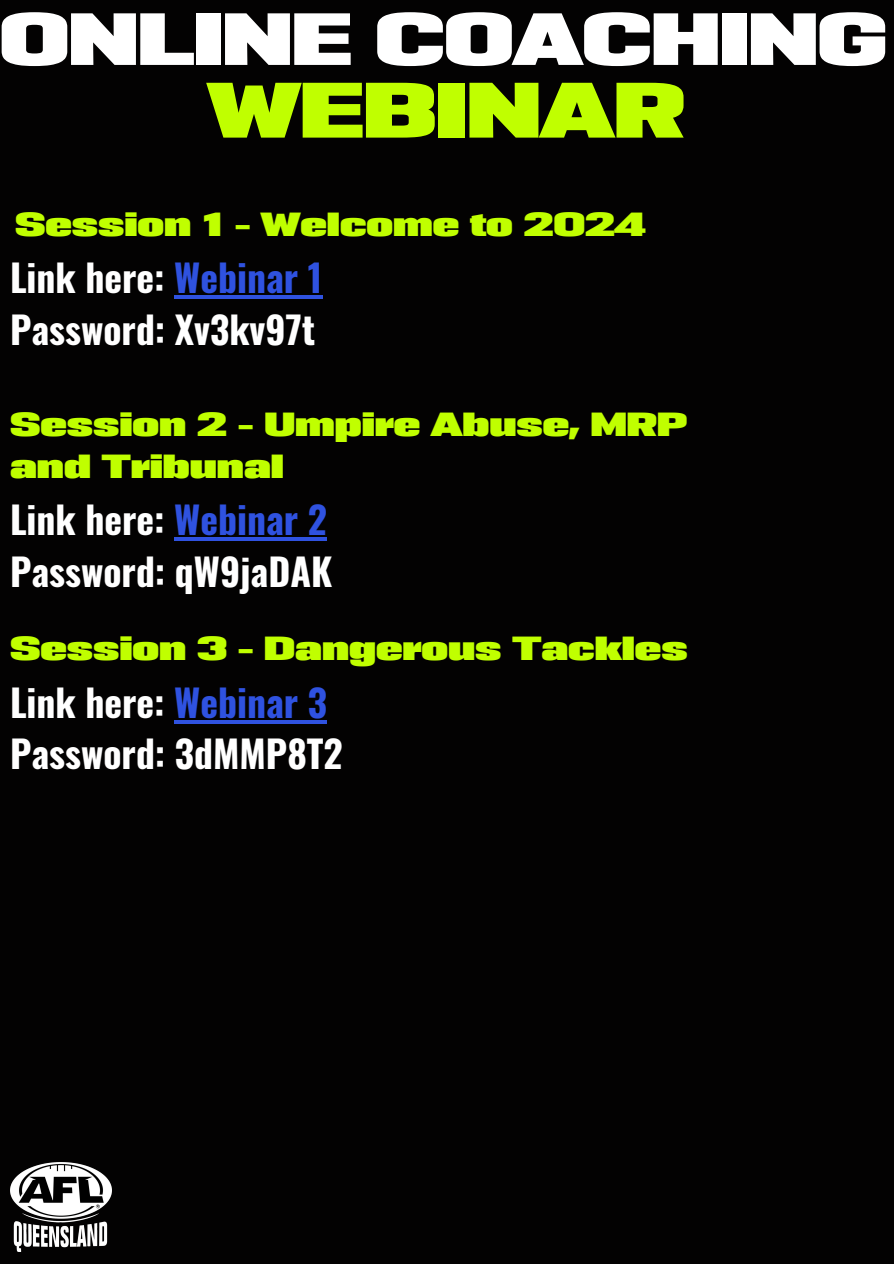
<style>
.page{position:relative;width:894px;height:1264px;background:#fff}
.page>*{position:absolute;margin:0;border:0;box-sizing:border-box;transform-origin:0 0}
.t1{font:70.2px "PODIUM Sharp 7.12";color:#c0ff00}
.t2{font:66.15px "PODIUM Sharp 7.12";color:#fff}
.t3{font:700 37.5px/51.8px "Oswald";color:#fff}
.t4{font:30px/41.7px "PODIUM Sharp 7.12";color:#c0ff00}
.s1{color:#2f52e0}
</style>
<div class="page">
<div style="left:0;top:0;width:893px;height:1263px;background:#030202"></div>
<img style="left:10px;top:1162px;width:101px;height:89px">
<hr style="left:174px;top:295px;width:148px;height:3px;background:#2f52e0">
<hr style="left:174px;top:537px;width:153px;height:4px;background:#2f52e0">
<hr style="left:174px;top:720px;width:153px;height:3px;background:#2f52e0">
<h1 class="t2" style="left:0;top:-1px;width:888px">ONLINE COACHING</h1>
<p class="t1" style="left:208px;top:67px;width:478px">WEBINAR</p>
<h2 class="t4" style="left:15px;top:203px;width:632px">Session 1 - Welcome to 2024</h2>
<h2 class="t3" style="left:10px;top:250px;width:314px">Link here: <span class="s1">Webinar 1<br></span>Password: Xv3kv97t</h2>
<p class="t4" style="left:10px;top:403px;width:678px">Session 2 - Umpire Abuse, MRP and Tribunal</p>
<p class="t3" style="left:10px;top:492px;width:324px">Link here: <span class="s1">Webinar 2<br></span>Password: qW9jaDAK</p>
<h2 class="t4" style="left:10px;top:627px;width:679px">Session 3 - Dangerous Tackles</h2>
<p class="t3" style="left:10px;top:674px;width:334px">Link here: <span class="s1">Webinar 3<br></span>Password: 3dMMP8T2</p>
</div>
